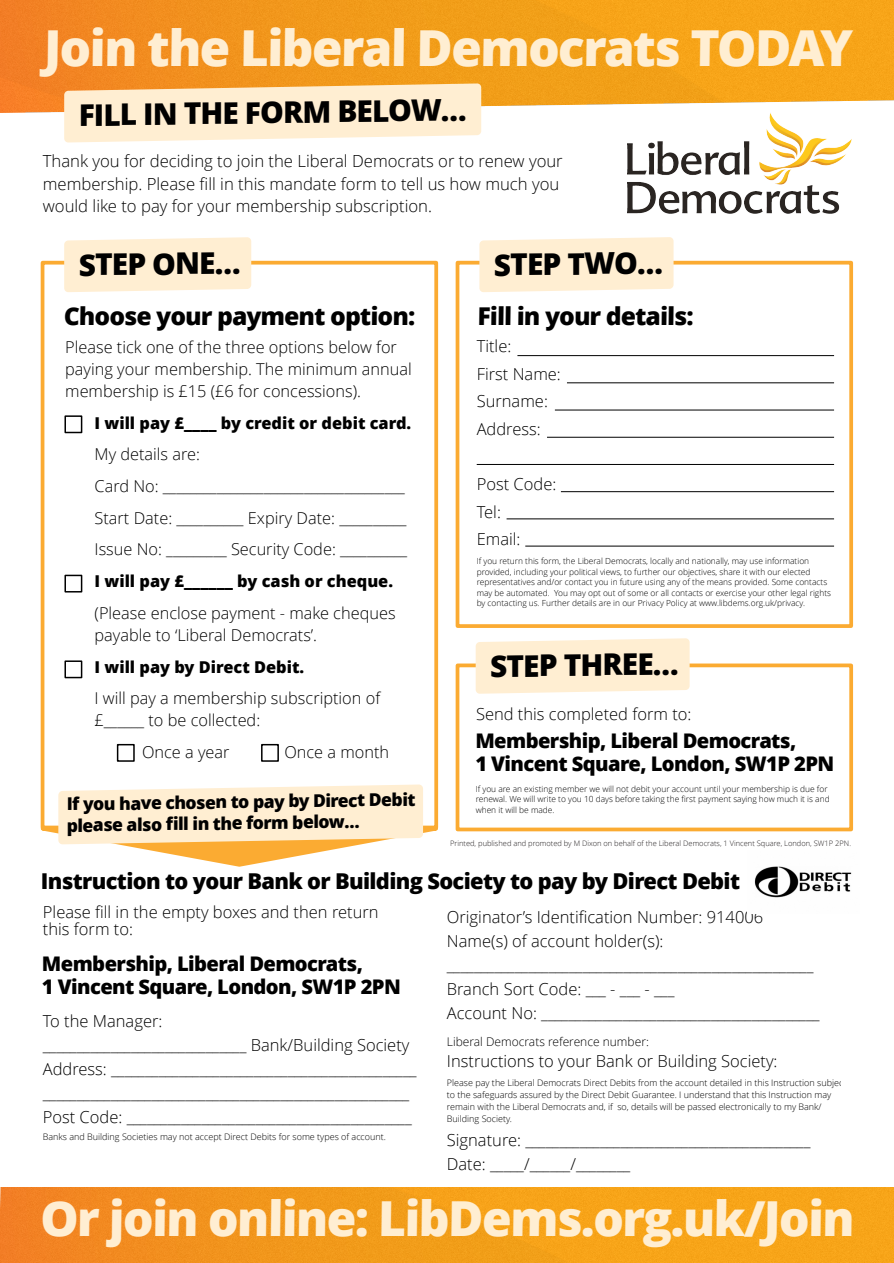
<style>
.page{position:relative;width:894px;height:1263px;background:#fff}
.page>*{position:absolute;margin:0;border:0;box-sizing:border-box;transform-origin:0 0}
.t1{font:800 49.65px "Open Sans";color:#ffeed2}
.t2{font:800 48.3px "Open Sans";color:#ffeed2}
.t3{font:800 29.85px "Open Sans";color:#000}
.t4{font:800 24.45px "Open Sans";color:#000}
.t5{font:800 21.9px "Open Sans";letter-spacing:-.03em;color:#000}
.t6{font:800 20.1px/23.5px "Open Sans";letter-spacing:-.03em;color:#000}
.t7{font:800 17.55px/21.1px "Open Sans";color:#000}
.t8{font:300 16.65px/22.5px "Open Sans";color:#000}
.t9{font:300 16.5px/24px "Open Sans";color:#000}
.t10{font:300 16.35px/22px "Open Sans";color:#000}
.t11{font:800 16.35px "Open Sans";color:#000}
.t12{font:300 12px "Open Sans";color:#000}
.t13{font:300 9px/12px "Open Sans";color:#000}
.t14{font:300 8.4px/10.5px "Open Sans";color:#000}
.t15{font:300 7.5px "Open Sans";color:#231f20}
</style>
<div class="page">
<div style="left:41px;top:261px;width:397px;height:568px;border:4px solid #fbab32"></div>
<div style="left:455px;top:261px;width:397px;height:367px;background:#fff;border:4px solid #fbab32"></div>
<div style="left:455px;top:663px;width:397px;height:168px;background:#fff;border:4px solid #fbab32"></div>
<svg style="left:0;top:0;width:893px;height:113px;background:#f49e25"></svg>
<svg style="left:0;top:1187px;width:893px;height:76px;background:#f49a1b"></svg>
<svg style="left:64px;top:83px;width:417px;height:60px;background:#fee8c8"></svg>
<svg style="left:64px;top:237px;width:187px;height:55px;background:#feefd4"></svg>
<svg style="left:479px;top:237px;width:194px;height:55px;background:#feefd4"></svg>
<svg style="left:475px;top:638px;width:214px;height:56px;background:#feefd5"></svg>
<img style="left:627px;top:112px;width:223px;height:101px">
<hr style="left:517px;top:355px;width:316px;height:1px;background:#000">
<hr style="left:566px;top:383px;width:267px;height:1px;background:#000">
<hr style="left:554px;top:410px;width:279px;height:1px;background:#000">
<hr style="left:547px;top:437px;width:286px;height:1px;background:#000">
<hr style="left:476px;top:464px;width:357px;height:1px;background:#000">
<hr style="left:560px;top:491px;width:273px;height:1px;background:#000">
<hr style="left:506px;top:519px;width:327px;height:1px;background:#000">
<hr style="left:525px;top:546px;width:308px;height:1px;background:#000">
<div style="left:64px;top:415px;width:18px;height:18px;border:2px solid #000"></div>
<div style="left:64px;top:575px;width:18px;height:17px;border:2px solid #000"></div>
<div style="left:64px;top:660px;width:18px;height:18px;border:2px solid #000"></div>
<div style="left:117px;top:744px;width:18px;height:18px;border:2px solid #000"></div>
<div style="left:261px;top:744px;width:18px;height:18px;border:2px solid #000"></div>
<img style="left:754px;top:866px;width:98px;height:32px">
<svg style="left:40px;top:784px;width:435px;height:83px"></svg>
<h1 class="t1" style="left:44px;top:28px;width:810px">Join the Liberal Democrats TODAY</h1>
<h3 class="t3" style="left:78px;top:104px;width:389px;rotate:-1deg">FILL IN THE FORM BELOW…</h3>
<p class="t8" style="left:43px;top:152px;width:521px">Thank you for deciding to join the Liberal Democrats or to renew your membership. Please fill in this mandate form to tell us how much you would like to pay for your membership subscription.</p>
<h3 class="t3" style="left:78px;top:253px;width:163px;rotate:-1deg">STEP ONE…</h3>
<h3 class="t3" style="left:493px;top:253px;width:170px;rotate:-1deg">STEP TWO…</h3>
<h3 class="t4" style="left:64px;top:306px;width:353px">Choose your payment option:</h3>
<h3 class="t4" style="left:477px;top:306px;width:218px">Fill in your details:</h3>
<p class="t10" style="left:65px;top:338px;width:348px">Please tick one of the three options below for paying your membership. The minimum annual membership is £15 (£6 for concessions).</p>
<p class="t11" style="left:94px;top:416px;width:318px">I will pay £____ by credit or debit card.</p>
<p class="t10" style="left:94px;top:440px;width:314px;line-height:31.7px">My details are:<br>Card No: ____________________________________ Start Date: __________ Expiry Date: __________ Issue No: _________ Security Code: __________</p>
<p class="t11" style="left:94px;top:575px;width:300px">I will pay £______ by cash or cheque.</p>
<p class="t10" style="left:94px;top:604px;width:302px">(Please enclose payment - make cheques payable to ‘Liberal Democrats’.</p>
<p class="t11" style="left:94px;top:660px;width:211px">I will pay by Direct Debit.</p>
<p class="t10" style="left:94px;top:689px;width:287px">I will pay a membership subscription of £______ to be collected:</p>
<p class="t10" style="left:142px;top:743px;width:89px">Once a year</p>
<p class="t10" style="left:284px;top:743px;width:106px">Once a month</p>
<p class="t7" style="left:66px;top:796px;width:350px;rotate:-1deg">If you have chosen to pay by Direct Debit please also fi ll in the form below…</p>
<p class="t9" style="left:476px;top:334px;width:86px;line-height:27.6px">Title:<br>First Name:<br>Surname:<br>Address:</p>
<p class="t9" style="left:476px;top:472px;width:81px;line-height:27.6px">Post Code:<br>Tel:<br>Email:</p>
<p class="t14" style="left:476px;top:557px;width:356px">If you return this form, the Liberal Democrats, locally and nationally, may use information provided, including your political views, to further our objectives, share it with our elected representatives and/or contact you in future using any of the means provided. Some contacts may be automated. You may opt out of some or all contacts or exercise your other legal rights by contacting us. Further details are in our Privacy Policy at www.libdems.org.uk/privacy.</p>
<h3 class="t3" style="left:489px;top:654px;width:190px;rotate:-1deg">STEP THREE…</h3>
<p class="t9" style="left:476px;top:704px;width:217px">Send this completed form to:</p>
<p class="t6" style="left:475px;top:731px;width:360px">Membership, Liberal Democrats,<br>1 Vincent Square, London, SW1P 2PN</p>
<p class="t14" style="left:475px;top:784px;width:355px">If you are an existing member we will not debit your account until your membership is due for renewal. We will write to you 10 days before taking the first payment saying how much it is and when it will be made.</p>
<p class="t15" style="left:450px;top:840px;width:402px">Printed, published and promoted by M Dixon on behalf of the Liberal Democrats, 1 Vincent Square, London, SW1P 2PN.</p>
<h3 class="t5" style="left:41px;top:872px;width:700px">Instruction to your Bank or Building Society to pay by Direct Debit</h3>
<p class="t9" style="left:43px;top:906px;width:337px;line-height:16.5px">Please fill in the empty boxes and then return this form to:</p>
<p class="t6" style="left:42px;top:954px;width:360px">Membership, Liberal Democrats,<br>1 Vincent Square, London, SW1P 2PN</p>
<p class="t9" style="left:43px;top:1011px;width:375px">To the Manager:<br>______________________________ Bank/Building Society Address: _____________________________________________ ______________________________________________________ Post Code: __________________________________________</p>
<p class="t13" style="left:43px;top:1131px;width:344px">Banks and Building Societies may not accept Direct Debits for some types of account.</p>
<p class="t9" style="left:446px;top:906px;width:374px">Originator’s Identification Number: 914006<br>Name(s) of account holder(s): ______________________________________________________ Branch Sort Code: ___ - ___ - ___<br>Account No: _________________________________________</p>
<p class="t12" style="left:446px;top:1036px;width:203px">Liberal Democrats reference number:</p>
<p class="t9" style="left:446px;top:1050px;width:332px">Instructions to your Bank or Building Society:</p>
<p class="t13" style="left:446px;top:1078px;width:401px">Please pay the Liberal Democrats Direct Debits from the account detailed in this Instruction subject to the safeguards assured by the Direct Debit Guarantee. I understand that this Instruction may remain with the Liberal Democrats and, if so, details will be passed electronically to my Bank/ Building Society.</p>
<p class="t9" style="left:446px;top:1130px;width:365px">Signature: __________________________________________<br>Date: _____/______/________</p>
<h2 class="t2" style="left:40px;top:1199px;width:816px">Or join online: LibDems.org.uk/Join</h2>
</div>
